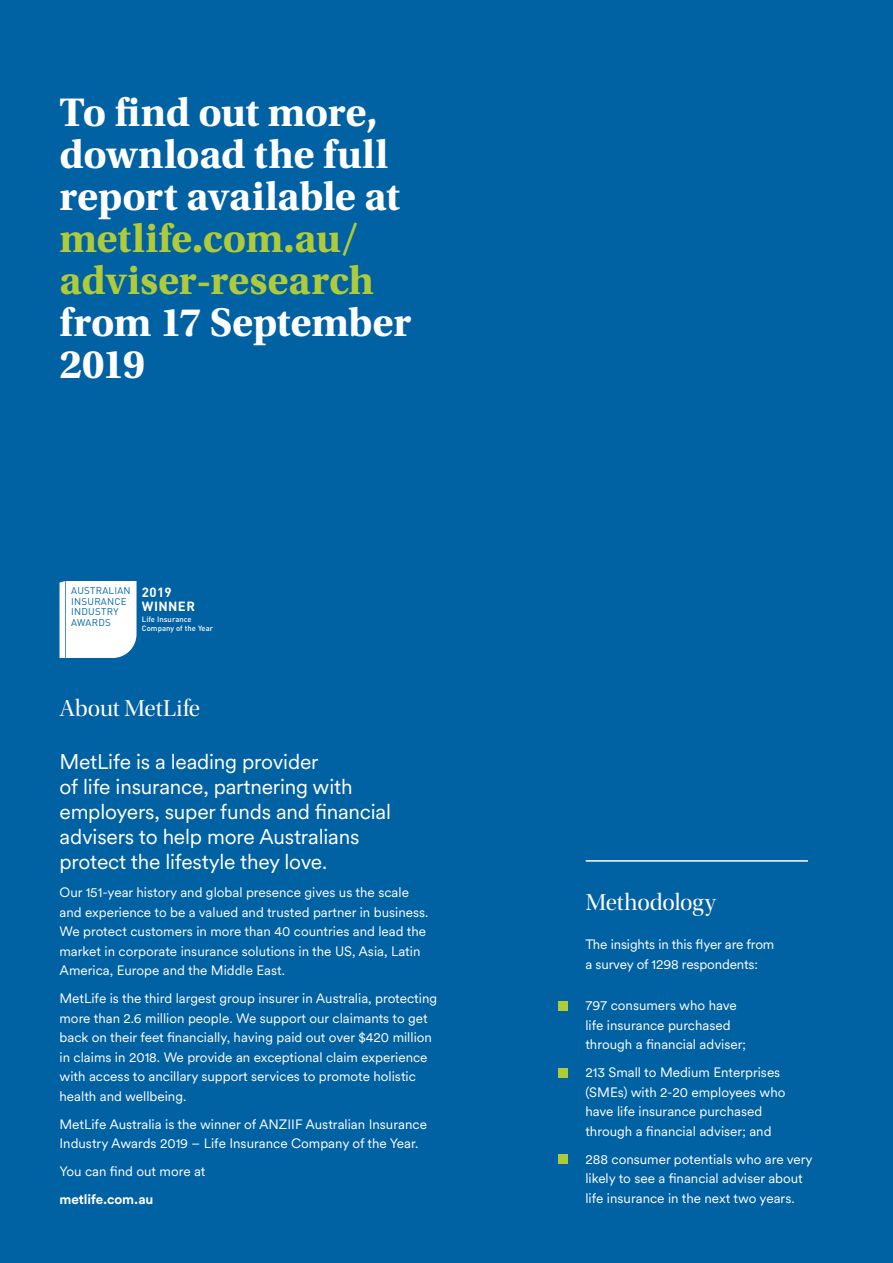
<style>
.page{position:relative;width:893px;height:1263px;background:#0061a3}
.page>*{position:absolute;margin:0;border:0;box-sizing:border-box;transform-origin:0 0}
.t1{font:700 42px/42px "Utopia Std";letter-spacing:-.01em;color:#fff}
.t2{font:700 42px/42px "Utopia Std";letter-spacing:-.005em;color:#afcb3a}
.t3{font:24px "Utopia Std Disp";letter-spacing:-.005em;color:#fff}
.t4{font:21px/25.2px "Met Life Circular";letter-spacing:-.01em;color:#fff}
.t5{font:13.5px/19.5px "Met Life Circular";color:#fff}
.t6{font:700 13.5px "Circular Std";color:#fff}
.t7{font:700 13.2px/14px "DIN";letter-spacing:.03em;color:#fff}
.t8{font:9.75px/10.4px "DIN";letter-spacing:.025em;color:#0066a6}
.t9{font:500 7.65px/9px "DIN";letter-spacing:.01em;color:#fff}
</style>
<div class="page">
<div style="left:558px;top:1001px;width:9px;height:9px;background:#afcb3a"></div>
<div style="left:558px;top:1068px;width:9px;height:9px;background:#afcb3a"></div>
<div style="left:558px;top:1155px;width:9px;height:9px;background:#afcb3a"></div>
<hr style="left:586px;top:860px;width:222px;height:2px;background:#fff">
<div style="left:60px;top:581px;width:77px;height:77px;background:#fff"></div>
<h1 class="t1" style="left:60px;top:92px;width:342px">To find out more, download the full report available at</h1>
<h1 class="t2" style="left:60px;top:218px;width:316px">metlife.com.au/ adviser-research</h1>
<h1 class="t1" style="left:60px;top:302px;width:353px">from 17 September<br>2019</h1>
<p class="t8" style="left:71px;top:585px;width:61px">AUSTRALIAN<br>INSURANCE<br>INDUSTRY<br>AWARDS</p>
<p class="t7" style="left:142px;top:584px;width:55px">2019<br>WINNER</p>
<p class="t9" style="left:142px;top:614px;width:73px">Life Insurance<br>Company of the Year</p>
<h2 class="t3" style="left:60px;top:696px;width:142px">About MetLife</h2>
<h3 class="t4" style="left:60px;top:748px;width:333px">MetLife is a leading provider<br>of life insurance, partnering with employers, super funds and financial advisers to help more Australians protect the lifestyle they love.</h3>
<p class="t5" style="left:60px;top:882px;width:370px">Our 151-year history and global presence gives us the scale and experience to be a valued and trusted partner in business.<br>We protect customers in more than 40 countries and lead the market in corporate insurance solutions in the US, Asia, Latin America, Europe and the Middle East.</p>
<p class="t5" style="left:60px;top:988px;width:379px">MetLife is the third largest group insurer in Australia, protecting more than 2.6 million people. We support our claimants to get back on their feet financially, having paid out over $420 million in claims in 2018. We provide an exceptional claim experience with access to ancillary support services to promote holistic health and wellbeing.</p>
<p class="t5" style="left:60px;top:1114px;width:369px">MetLife Australia is the winner of ANZIIF Australian Insurance<br>Industry Awards 2019 – Life Insurance Company of the Year.</p>
<p class="t5" style="left:60px;top:1161px;width:147px">You can find out more at</p>
<p class="t6" style="left:60px;top:1191px;width:95px">metlife.com.au</p>
<h2 class="t3" style="left:586px;top:889px;width:132px">Methodology</h2>
<p class="t5" style="left:585px;top:934px;width:190px">The insights in this flyer are from a survey of 1298 respondents:</p>
<p class="t5" style="left:585px;top:995px;width:162px">797 consumers who have life insurance purchased through a financial adviser;</p>
<p class="t5" style="left:585px;top:1062px;width:202px">213 Small to Medium Enterprises (SMEs) with 2-20 employees who have life insurance purchased through a financial adviser; and</p>
<p class="t5" style="left:585px;top:1149px;width:229px">288 consumer potentials who are very likely to see a financial adviser about life insurance in the next two years.</p>
</div>
